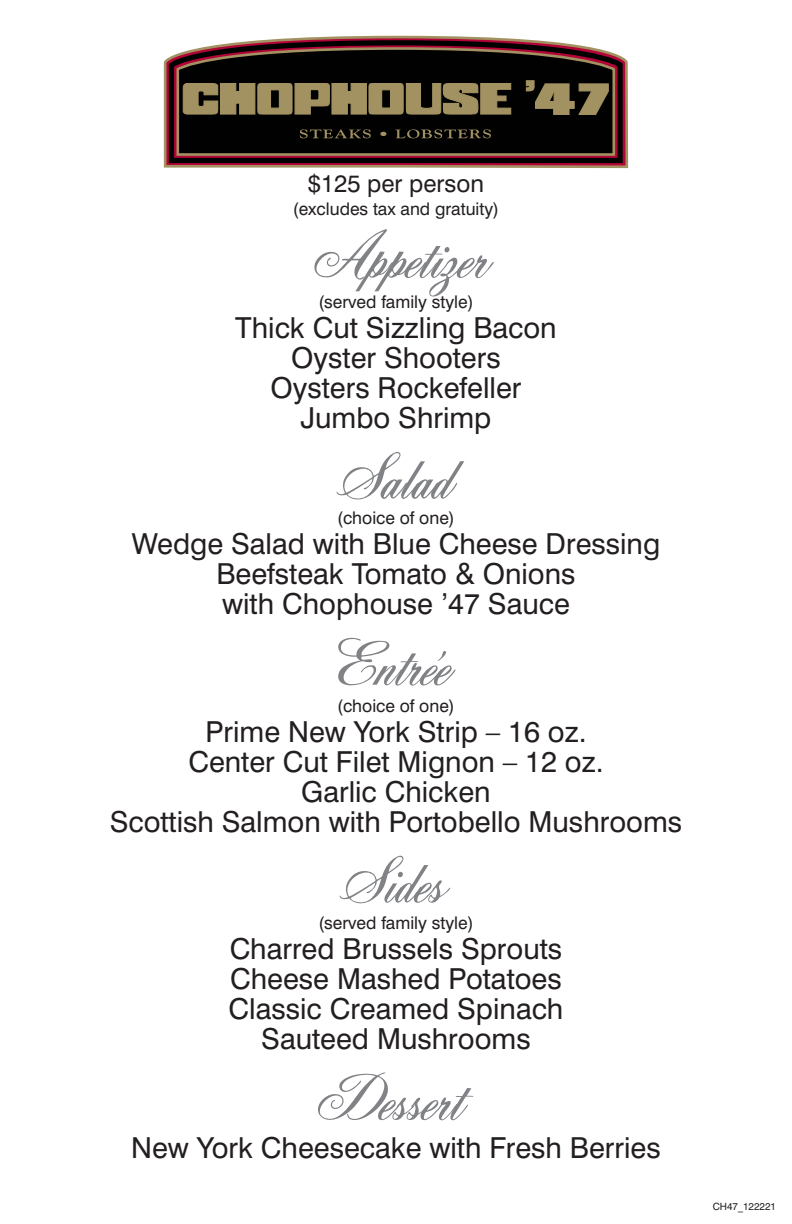
<style>
.page{position:relative;width:792px;height:1224px;background:#fff}
.page>*{position:absolute;margin:0;border:0;box-sizing:border-box;transform-origin:0 0}
.t1{font:60.2px "Cursive";color:#808285}
.t2{font:29px/30px "Swiss 721 BT";color:#231f20;text-align:center}
.t3{font:24px "Swiss 721 BT";color:#231f20}
.t4{font:17.4px "Swiss 721 BT";color:#231f20}
.t5{font:10px "Swiss 721 BT";color:#231f20}
</style>
<div class="page">
<svg style="left:438px;top:651px;width:8px;height:10px"></svg>
<svg style="left:163px;top:35px;width:466px;height:134px"></svg>
<svg style="left:166px;top:38px;width:459px;height:128px;background:#2f191a"></svg>
<svg style="left:182px;top:80px;width:427px;height:36px;background:#6b6040"></svg>
<svg style="left:300px;top:129px;width:71px;height:9px"></svg>
<svg style="left:380px;top:132px;width:6px;height:4px"></svg>
<svg style="left:395px;top:129px;width:96px;height:9px"></svg>
<p class="t3" style="left:308px;top:169px;width:178px">$125 per person</p>
<p class="t4" style="left:293px;top:198px;width:208px">(excludes tax and gratuity)</p>
<h1 class="t1" style="left:307px;top:227px;width:178px">Appetizer</h1>
<p class="t4" style="left:318px;top:291px;width:157px">(served family style)</p>
<p class="t2" style="left:235px;top:312px;width:323px">Thick Cut Sizzling Bacon<br>Oyster Shooters<br>Oysters Rockefeller<br>Jumbo Shrimp</p>
<h1 class="t1" style="left:331px;top:448px;width:119px">Salad</h1>
<p class="t4" style="left:337px;top:507px;width:119px">(choice of one)</p>
<p class="t2" style="left:132px;top:529px;width:530px">Wedge Salad with Blue Cheese Dressing<br>Beefsteak Tomato &amp; Onions<br>with Chophouse ’47 Sauce</p>
<h1 class="t1" style="left:317px;top:634px;width:131px">Entree</h1>
<p class="t4" style="left:337px;top:695px;width:119px">(choice of one)</p>
<p class="t2" style="left:110px;top:716px;width:574px">Prime New York Strip – 16 oz.<br>Center Cut Filet Mignon – 12 oz.<br>Garlic Chicken<br>Scottish Salmon with Portobello Mushrooms</p>
<h1 class="t1" style="left:334px;top:852px;width:108px">Sides</h1>
<p class="t4" style="left:318px;top:912px;width:157px">(served family style)</p>
<p class="t2" style="left:229px;top:933px;width:336px">Charred Brussels Sprouts<br>Cheese Mashed Potatoes<br>Classic Creamed Spinach<br>Sauteed Mushrooms</p>
<h1 class="t1" style="left:309px;top:1069px;width:151px">Dessert</h1>
<p class="t2" style="left:131px;top:1132px;width:531px">New York Cheesecake with Fresh Berries</p>
<p class="t5" style="left:713px;top:1200px;width:65px">CH47_122221</p>
</div>
